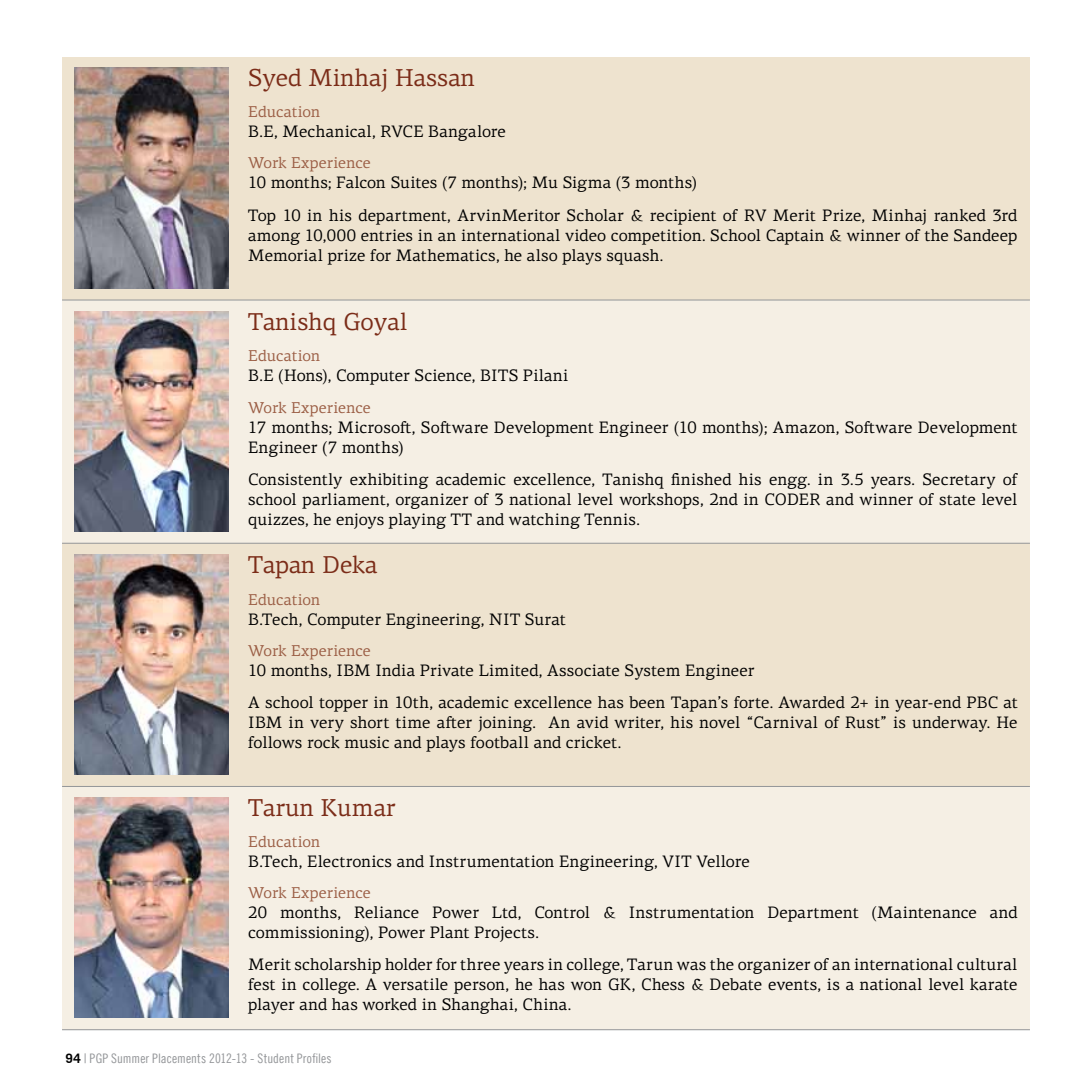
<style>
.page{position:relative;width:1092px;height:1092px;background:#fff}
.page>*{position:absolute;margin:0;border:0;box-sizing:border-box;transform-origin:0 0}
.t1{font:24.5px "PF Centro Serif Pro";color:#7b2c18}
.t2{font:16.62px/19.9px "PF Centro Serif Pro";letter-spacing:.005em;color:#000}
.t3{font:15.75px "PF Centro Serif Pro";letter-spacing:.005em;color:#9b5e45}
.t4{font:13.12px "Trade Gothic Cond Eighteen";letter-spacing:.005em;color:#939598}
.s1{font-family:"Trade Gothic";font-weight:700;color:#000}
</style>
<div class="page">
<div style="left:62px;top:57px;width:967px;height:243px;background:#eee3cf"></div>
<div style="left:62px;top:300px;width:967px;height:243px;background:#f5efe4"></div>
<div style="left:62px;top:543px;width:967px;height:243px;background:#eee3cf"></div>
<div style="left:62px;top:786px;width:967px;height:243px;background:#f5efe4"></div>
<hr style="left:62px;top:300px;width:967px;height:1px;background:#939598">
<hr style="left:62px;top:543px;width:967px;height:1px;background:#939598">
<hr style="left:62px;top:786px;width:967px;height:1px;background:#939598">
<hr style="left:62px;top:1029px;width:967px;height:1px;background:#939598">
<img style="left:74px;top:68px;width:155px;height:220px">
<img style="left:74px;top:311px;width:155px;height:220px">
<img style="left:74px;top:554px;width:155px;height:220px">
<img style="left:74px;top:797px;width:155px;height:220px">
<h1 class="t1" style="left:248px;top:63px;width:228px">Syed Minhaj Hassan</h1>
<p class="t3" style="left:248px;top:102px;width:74px">Education</p>
<p class="t2" style="left:248px;top:122px;width:259px">B.E, Mechanical, RVCE Bangalore</p>
<p class="t3" style="left:248px;top:154px;width:124px">Work Experience</p>
<p class="t2" style="left:248px;top:167px;width:770px;line-height:32.4px">10 months; Falcon Suites (7 months); Mu Sigma (3 months)<br>Top 10 in his department, ArvinMeritor Scholar &amp; recipient of RV Merit Prize, Minhaj ranked 3rd</p>
<p class="t2" style="left:248px;top:225px;width:770px">among 10,000 entries in an international video competition. School Captain &amp; winner of the Sandeep<br>Memorial prize for Mathematics, he also plays squash.</p>
<h1 class="t1" style="left:248px;top:307px;width:161px">Tanishq Goyal</h1>
<p class="t3" style="left:248px;top:346px;width:74px">Education</p>
<p class="t2" style="left:248px;top:366px;width:322px">B.E (Hons), Computer Science, BITS Pilani</p>
<p class="t3" style="left:248px;top:398px;width:124px">Work Experience</p>
<p class="t2" style="left:248px;top:417px;width:770px">17 months; Microsoft, Software Development Engineer (10 months); Amazon, Software Development<br>Engineer (7 months)</p>
<p class="t2" style="left:248px;top:469px;width:770px;text-align:justify">Consistently exhibiting academic excellence, Tanishq finished his engg. in 3.5 years. Secretary of school parliament, organizer of 3 national level workshops, 2nd in CODER and winner of state level quizzes, he enjoys playing TT and watching Tennis.</p>
<h1 class="t1" style="left:248px;top:550px;width:131px">Tapan Deka</h1>
<p class="t3" style="left:248px;top:590px;width:74px">Education</p>
<p class="t2" style="left:248px;top:609px;width:319px">B.Tech, Computer Engineering, NIT Surat</p>
<p class="t3" style="left:248px;top:641px;width:124px">Work Experience</p>
<p class="t2" style="left:248px;top:654px;width:770px;line-height:32.4px">10 months, IBM India Private Limited, Associate System Engineer<br>A school topper in 10th, academic excellence has been Tapan’s forte. Awarded 2+ in year-end PBC at</p>
<p class="t2" style="left:248px;top:712px;width:770px">IBM in very short time after joining. An avid writer, his novel “Carnival of Rust” is underway. He follows rock music and plays football and cricket.</p>
<h1 class="t1" style="left:248px;top:792px;width:149px">Tarun Kumar</h1>
<p class="t3" style="left:248px;top:832px;width:74px">Education</p>
<p class="t2" style="left:248px;top:851px;width:503px">B.Tech, Electronics and Instrumentation Engineering, VIT Vellore</p>
<p class="t3" style="left:248px;top:883px;width:124px">Work Experience</p>
<p class="t2" style="left:248px;top:902px;width:770px">20 months, Reliance Power Ltd, Control &amp; Instrumentation Department (Maintenance and commissioning), Power Plant Projects.</p>
<p class="t2" style="left:248px;top:954px;width:770px;text-align:justify">Merit scholarship holder for three years in college, Tarun was the organizer of an international cultural fest in college. A versatile person, he has won GK, Chess &amp; Debate events, is a national level karate player and has worked in Shanghai, China.</p>
<p class="t4" style="left:65px;top:1050px;width:268px"><span class="s1">94</span> | PGP Summer Placements 2012-13 - Student Profiles</p>
</div>
